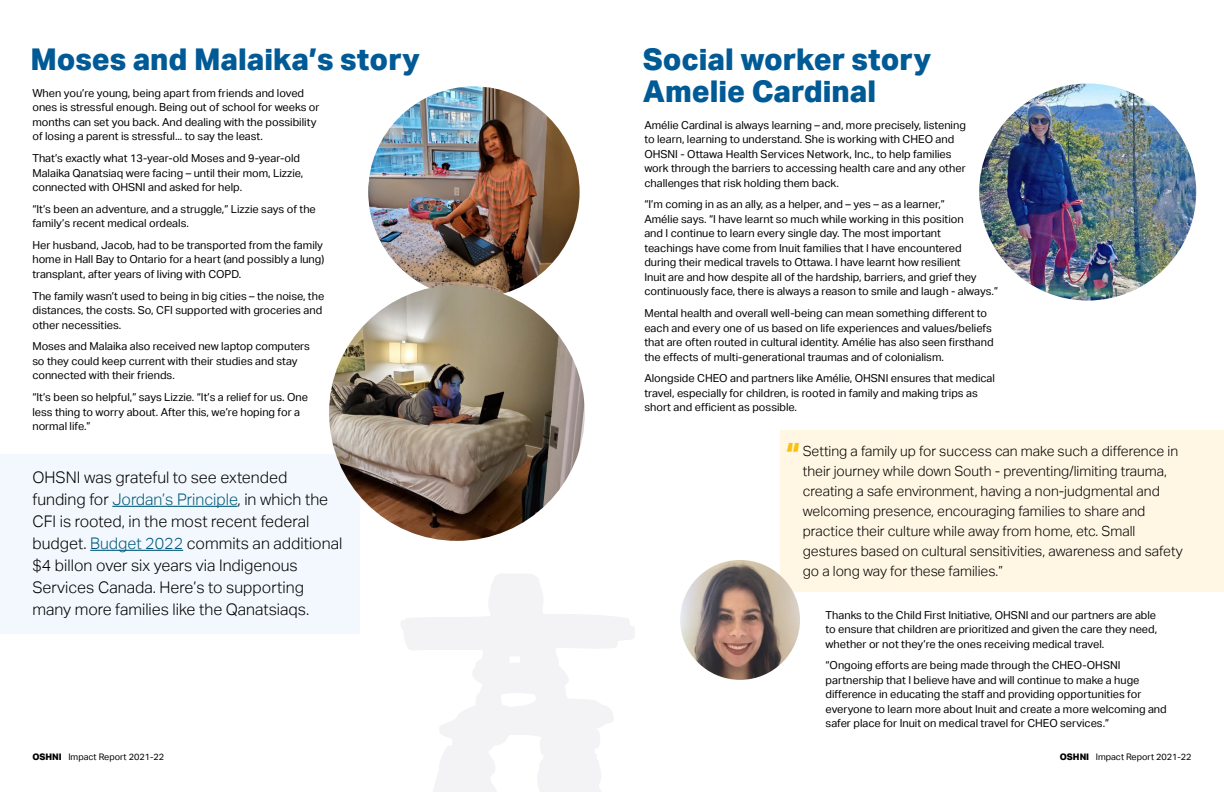
<style>
.page{position:relative;width:1224px;height:792px;background:#fff}
.page>*{position:absolute;margin:0;border:0;box-sizing:border-box;transform-origin:0 0}
.t1{font:700 34.9px "Aktiv Grotesk";color:#f9c20a}
.t2{font:800 30px/32px "Aktiv Grotesk";color:#005a96}
.t3{font:300 16px/22px "Aktiv Grotesk";color:#000}
.t4{font:300 14px/20px "Aktiv Grotesk";color:#000}
.t5{font:11px/14.5px "Aktiv Grotesk";color:#000}
.t6{font:9px "Aktiv Grotesk";color:#000}
.s1{color:#005a7c}
.s2{font-weight:800}
</style>
<div class="page">
<svg style="left:401px;top:574px;width:233px;height:218px"></svg>
<img style="left:368px;top:86px;width:212px;height:212px;border-radius:106px">
<div style="left:0;top:454px;width:360px;height:180px;background:#f2f8fd"></div>
<hr style="left:112px;top:506px;width:126px;height:1px;background:#005a7c">
<hr style="left:90px;top:550px;width:93px;height:1px;background:#005a7c">
<img style="left:329px;top:285px;width:256px;height:256px;border-radius:128px">
<img style="left:979px;top:84px;width:217px;height:217px;border-radius:109px">
<div style="left:780px;top:430px;width:444px;height:161px;background:#fff6e4"></div>
<img style="left:680px;top:560px;width:120px;height:120px;border-radius:60px">
<h2 class="t2" style="left:30px;top:44px;width:391px">Moses and Malaika’s story</h2>
<h2 class="t2" style="left:643px;top:44px;width:290px">Social worker story<br>Amelie Cardinal</h2>
<p class="t5" style="left:32px;top:86px;width:289px">When you’re young, being apart from friends and loved ones is stressful enough. Being out of school for weeks or months can set you back. And dealing with the possibility of losing a parent is stressful... to say the least.</p>
<p class="t5" style="left:32px;top:151px;width:272px">That’s exactly what 13-year-old Moses and 9-year-old<br>Malaika Qanatsiaq were facing – until their mom, Lizzie, connected with OHSNI and asked for help.</p>
<p class="t5" style="left:32px;top:202px;width:285px">“It’s been an adventure, and a struggle,” Lizzie says of the family’s recent medical ordeals.</p>
<p class="t5" style="left:32px;top:238px;width:293px;text-align:justify">Her husband, Jacob, had to be transported from the family home in Hall Bay to Ontario for a heart (and possibly a lung) transplant, after years of living with COPD.</p>
<p class="t5" style="left:32px;top:289px;width:293px">The family wasn’t used to being in big cities – the noise, the distances, the costs. So, CFI supported with groceries and other necessities.</p>
<p class="t5" style="left:32px;top:339px;width:279px">Moses and Malaika also received new laptop computers so they could keep current with their studies and stay connected with their friends.</p>
<p class="t5" style="left:32px;top:390px;width:277px">“It’s been so helpful,” says Lizzie. “It’s a relief for us. One less thing to worry about. After this, we’re hoping for a normal life.”</p>
<p class="t5" style="left:644px;top:118px;width:323px">Amélie Cardinal is always learning – and, more precisely, listening to learn, learning to understand. She is working with CHEO and OHSNI - Ottawa Health Services Network, Inc., to help families work through the barriers to accessing health care and any other challenges that risk holding them back.</p>
<p class="t5" style="left:644px;top:197px;width:355px">“I’m coming in as an ally, as a helper, and – yes – as a learner,”<br>Amélie says. “I have learnt so much while working in this position<br>and I continue to learn every single day. The most important<br>teachings have come from Inuit families that I have encountered<br>during their medical travels to Ottawa. I have learnt how resilient<br>Inuit are and how despite all of the hardship, barriers, and grief they continuously face, there is always a reason to smile and laugh - always.”</p>
<p class="t5" style="left:644px;top:306px;width:351px">Mental health and overall well-being can mean something different to each and every one of us based on life experiences and values/beliefs that are often routed in cultural identity. Amélie has also seen firsthand the effects of multi-generational traumas and of colonialism.</p>
<p class="t5" style="left:644px;top:371px;width:352px">Alongside CHEO and partners like Amélie, OHSNI ensures that medical travel, especially for children, is rooted in family and making trips as short and efficient as possible.</p>
<p class="t3" style="left:32px;top:466px;width:311px">OHSNI was grateful to see extended funding for <span class="s1">Jordan’s Principle</span>, in which the CFI is rooted, in the most recent federal budget. <span class="s1">Budget 2022</span> commits an additional $4 billon over six years via Indigenous Services Canada. Here’s to supporting many more families like the Qanatsiaqs.</p>
<h1 class="t1" style="left:786px;top:435px;width:16px">“</h1>
<p class="t4" style="left:803px;top:442px;width:382px">Setting a family up for success can make such a difference in their journey while down South - preventing/limiting trauma, creating a safe environment, having a non-judgmental and welcoming presence, encouraging families to share and practice their culture while away from home, etc. Small gestures based on cultural sensitivities, awareness and safety go a long way for these families.”</p>
<p class="t5" style="left:826px;top:608px;width:333px;text-align:justify">Thanks to the Child First Initiative, OHSNI and our partners are able to ensure that children are prioritized and given the care they need, whether or not they’re the ones receiving medical travel.</p>
<p class="t5" style="left:826px;top:658px;width:343px">“Ongoing efforts are being made through the CHEO-OHSNI partnership that I believe have and will continue to make a huge difference in educating the staff and providing opportunities for everyone to learn more about Inuit and create a more welcoming and safer place for Inuit on medical travel for CHEO services.”</p>
<p class="t6" style="left:32px;top:751px;width:133px"><span class="s2">OSHNI</span> Impact Report 2021-22</p>
<p class="t6" style="left:1060px;top:751px;width:133px"><span class="s2">OSHNI</span> Impact Report 2021-22</p>
</div>
